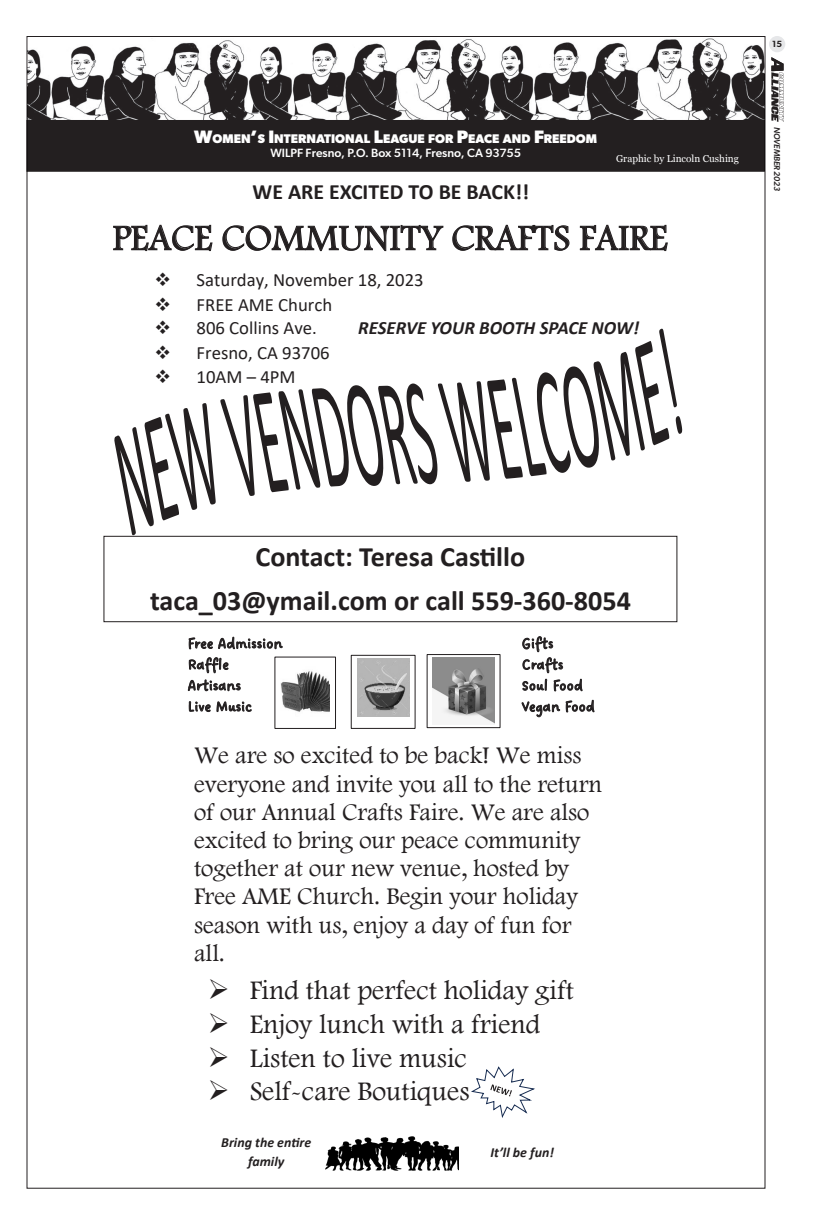
<style>
.page{position:relative;width:819px;height:1224px;background:#fff}
.page>*{position:absolute;margin:0;border:0;box-sizing:border-box;transform-origin:0 0}
.t1{font:37.5px "Footlight MT Light";color:#231f20}
.t2{font:700 28.1px/43.3px "Calibri";color:#231f20;text-align:center}
.t3{font:27.8px "Footlight MT Light";color:#231f20}
.t4{font:24.8px/28.2px "Footlight MT Light";color:#231f20}
.t5{font:700 21.8px "Calibri";color:#231f20}
.t6{font:18.7px "Calibri";color:#231f20}
.t7{font:italic 700 18.7px "Calibri";color:#231f20}
.t8{font:15.5px "Dreaming Outloud Pro";color:#231f20}
.t9{font:italic 700 13.9px/18.2px "Calibri";color:#231f20;text-align:center}
.t10{font:700 12.6px "Gibson";color:#fff}
.t11{font:500 12px "Gibson";color:#fff}
.t12{font:10px "Georgia";color:#fff}
.t13{font:600 9px "Gibson";color:#231f20}
.t14{font:italic 500 8.5px "Gibson";letter-spacing:-.005em;color:#231f20}
.s1{font-size:18px}
</style>
<div class="page">
<svg style="left:771px;top:57px;width:13px;height:65px"></svg>
<div style="left:769px;top:36px;width:16px;height:16px;background:#e6e7e9;border-radius:50%"></div>
<img style="left:28px;top:38px;width:736px;height:82px">
<div style="left:27px;top:120px;width:737px;height:51px;background:#231f20"></div>
<div style="left:26px;top:120px;width:739px;height:52px;border:1px solid #231f20"></div>
<img style="left:104px;top:328px;width:579px;height:228px">
<svg style="left:114px;top:329px;width:568px;height:206px"></svg>
<div style="left:104px;top:536px;width:573px;height:86px;background:#fff"></div>
<div style="left:104px;top:536px;width:573px;height:86px;border:1px solid #231f20"></div>
<svg style="left:471px;top:1066px;width:64px;height:52px"></svg>
<div style="left:351px;top:655px;width:64px;height:74px;border:1px solid #231f20"></div>
<img style="left:357px;top:658px;width:52px;height:58px">
<svg style="left:432px;top:657px;width:63px;height:68px"></svg>
<div style="left:427px;top:654px;width:73px;height:74px;border:1px solid #231f20"></div>
<img style="left:433px;top:658px;width:61px;height:67px">
<div style="left:275px;top:657px;width:61px;height:72px;border:1px solid #231f20"></div>
<img style="left:281px;top:671px;width:49px;height:41px">
<img style="left:326px;top:1136px;width:133px;height:35px">
<p class="t10" style="left:194px;top:131px;width:404px"><span class="s1">W</span>OMEN<span class="s1">’</span>S <span class="s1">I</span>NTERNATIONAL <span class="s1">L</span>EAGUE FOR <span class="s1">P</span>EACE AND <span class="s1">F</span>REEDOM</p>
<p class="t11" style="left:270px;top:146px;width:252px">WILPF Fresno, P.O. Box 5114, Fresno, CA 93755</p>
<p class="t5" style="left:253px;top:176px;width:278px">WE ARE EXCITED TO BE BACK!!</p>
<p class="t12" style="left:616px;top:152px;width:124px">Graphic by Lincoln Cushing</p>
<p class="t1" style="left:113px;top:215px;width:556px">PEACE COMMUNITY CRAFTS FAIRE</p>
<p class="t6" style="left:154px;top:267px;width:271px">❖ Saturday, November 18, 2023</p>
<p class="t6" style="left:154px;top:292px;width:179px">❖ FREE AME Church</p>
<p class="t6" style="left:154px;top:315px;width:164px">❖ 806 Collins Ave.</p>
<p class="t7" style="left:358px;top:314px;width:282px">RESERVE YOUR BOOTH SPACE NOW!</p>
<p class="t6" style="left:154px;top:339px;width:177px">❖ Fresno, CA 93706</p>
<p class="t6" style="left:154px;top:364px;width:143px">❖ 10AM – 4PM</p>
<p class="t13" style="left:772px;top:38px;width:11px">15</p>
<p class="t14" style="left:782px;top:127px;width:66px;rotate:90deg">NOVEMBER 2023</p>
<p class="t2" style="left:150px;top:535px;width:482px">Contact: Teresa Castillo taca_03@ymail.com or call 559-360-8054</p>
<p class="t8" style="left:188px;top:635px;width:97px">Free Admission</p>
<p class="t8" style="left:522px;top:635px;width:33px">Gifts</p>
<p class="t8" style="left:188px;top:656px;width:43px">Raffle</p>
<p class="t8" style="left:522px;top:656px;width:43px">Crafts</p>
<p class="t8" style="left:188px;top:677px;width:55px">Artisans</p>
<p class="t8" style="left:522px;top:677px;width:63px">Soul Food</p>
<p class="t8" style="left:188px;top:698px;width:66px">Live Music</p>
<p class="t8" style="left:522px;top:698px;width:75px">Vegan Food</p>
<p class="t4" style="left:194px;top:741px;width:410px">We are so excited to be back! We miss everyone and invite you all to the return of our Annual Crafts Faire. We are also excited to bring our peace community together at our new venue, hosted by<br>Free AME Church. Begin your holiday season with us, enjoy a day of fun for all.</p>
<p class="t3" style="left:208px;top:974px;width:367px">➢ Find that perfect holiday gift</p>
<p class="t3" style="left:208px;top:1008px;width:334px">➢ Enjoy lunch with a friend</p>
<p class="t3" style="left:208px;top:1041px;width:261px">➢ Listen to live music</p>
<p class="t3" style="left:208px;top:1075px;width:263px">➢ Self-care Boutiques</p>
<p class="t9" style="left:221px;top:1133px;width:92px">Bring the entire family</p>
<p class="t9" style="left:490px;top:1143px;width:65px">It’ll be fun!</p>
</div>
